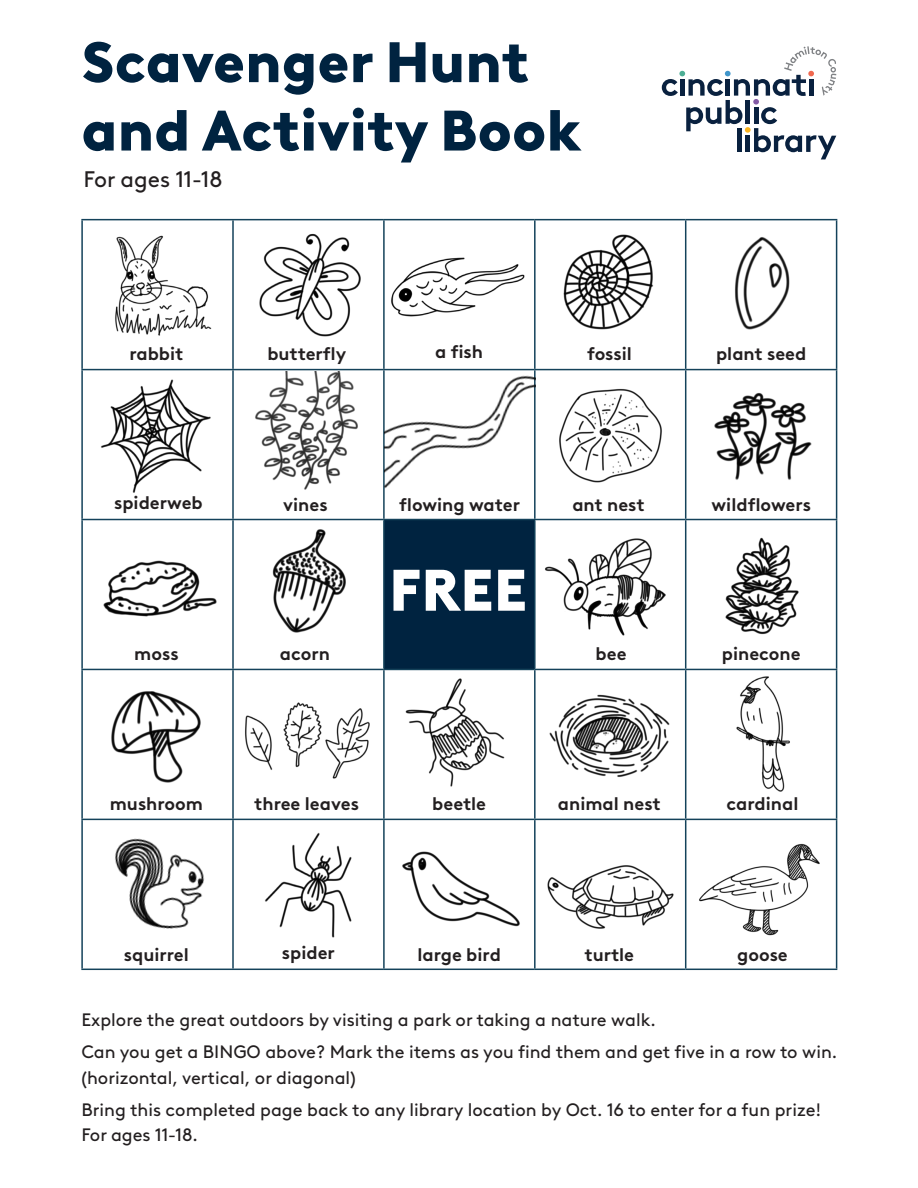
<style>
.page{position:relative;width:918px;height:1188px;background:#fff}
.page>*{position:absolute;margin:0;border:0;box-sizing:border-box;transform-origin:0 0}
.t1{font:900 58.5px "Brown LL";color:#fff}
.t2{font:900 57px/68.4px "Brown LL";color:#002340}
.t3{font:22.5px "Brown LL";color:#231f20}
.t4{font:18px/32.2px "Brown LL";color:#231f20}
.t5{font:700 18px "Brown LL";color:#231f20}
</style>
<div class="page">
<div style="left:384px;top:520px;width:151px;height:149px;background:#002340"></div>
<hr style="left:232px;top:220px;width:2px;height:149px;background:#14425a">
<hr style="left:383px;top:220px;width:2px;height:149px;background:#14425a">
<hr style="left:534px;top:220px;width:2px;height:149px;background:#14425a">
<hr style="left:685px;top:220px;width:1px;height:149px;background:#14425a">
<hr style="left:81px;top:369px;width:152px;height:1px;background:#14425a">
<hr style="left:232px;top:370px;width:2px;height:149px;background:#14425a">
<hr style="left:384px;top:369px;width:151px;height:1px;background:#14425a">
<hr style="left:383px;top:370px;width:2px;height:149px;background:#14425a">
<hr style="left:534px;top:370px;width:2px;height:149px;background:#14425a">
<hr style="left:686px;top:369px;width:151px;height:1px;background:#14425a">
<hr style="left:685px;top:370px;width:1px;height:149px;background:#14425a">
<hr style="left:81px;top:519px;width:152px;height:1px;background:#14425a">
<hr style="left:233px;top:519px;width:151px;height:1px;background:#14425a">
<hr style="left:232px;top:520px;width:2px;height:149px;background:#14425a">
<hr style="left:384px;top:519px;width:151px;height:1px;background:#14425a">
<hr style="left:383px;top:520px;width:2px;height:149px;background:#14425a">
<hr style="left:535px;top:519px;width:151px;height:1px;background:#14425a">
<hr style="left:534px;top:520px;width:2px;height:149px;background:#14425a">
<hr style="left:686px;top:519px;width:151px;height:1px;background:#14425a">
<hr style="left:685px;top:520px;width:1px;height:149px;background:#14425a">
<hr style="left:81px;top:669px;width:152px;height:1px;background:#14425a">
<hr style="left:233px;top:669px;width:151px;height:1px;background:#14425a">
<hr style="left:232px;top:670px;width:2px;height:149px;background:#14425a">
<hr style="left:535px;top:669px;width:151px;height:1px;background:#14425a">
<hr style="left:534px;top:670px;width:2px;height:149px;background:#14425a">
<hr style="left:686px;top:669px;width:151px;height:1px;background:#14425a">
<hr style="left:685px;top:670px;width:1px;height:149px;background:#14425a">
<hr style="left:81px;top:819px;width:152px;height:1px;background:#14425a">
<hr style="left:233px;top:819px;width:151px;height:1px;background:#14425a">
<hr style="left:232px;top:820px;width:2px;height:149px;background:#14425a">
<hr style="left:383px;top:820px;width:2px;height:149px;background:#14425a">
<hr style="left:534px;top:820px;width:2px;height:149px;background:#14425a">
<hr style="left:686px;top:819px;width:151px;height:1px;background:#14425a">
<hr style="left:685px;top:820px;width:1px;height:149px;background:#14425a">
<hr style="left:81px;top:219px;width:152px;height:1px;background:#14425a">
<hr style="left:81px;top:220px;width:2px;height:149px;background:#14425a">
<hr style="left:384px;top:219px;width:151px;height:1px;background:#14425a">
<hr style="left:535px;top:219px;width:151px;height:1px;background:#14425a">
<hr style="left:686px;top:219px;width:151px;height:1px;background:#14425a">
<hr style="left:836px;top:220px;width:1px;height:149px;background:#14425a">
<hr style="left:81px;top:370px;width:2px;height:149px;background:#14425a">
<hr style="left:836px;top:370px;width:1px;height:149px;background:#14425a">
<hr style="left:81px;top:520px;width:2px;height:149px;background:#14425a">
<hr style="left:836px;top:520px;width:1px;height:149px;background:#14425a">
<hr style="left:81px;top:670px;width:2px;height:149px;background:#14425a">
<hr style="left:836px;top:670px;width:1px;height:149px;background:#14425a">
<hr style="left:81px;top:820px;width:2px;height:149px;background:#14425a">
<hr style="left:836px;top:820px;width:1px;height:149px;background:#14425a">
<hr style="left:81px;top:969px;width:152px;height:1px;background:#14425a">
<hr style="left:233px;top:969px;width:151px;height:1px;background:#14425a">
<hr style="left:384px;top:969px;width:151px;height:1px;background:#14425a">
<hr style="left:535px;top:969px;width:151px;height:1px;background:#14425a">
<hr style="left:686px;top:969px;width:151px;height:1px;background:#14425a">
<img style="left:111px;top:691px;width:90px;height:92px">
<img style="left:725px;top:537px;width:74px;height:98px">
<img style="left:81px;top:521px;width:152px;height:147px">
<img style="left:686px;top:370px;width:151px;height:133px">
<img style="left:233px;top:219px;width:151px;height:151px">
<img style="left:81px;top:819px;width:149px;height:147px">
<img style="left:534px;top:222px;width:151px;height:149px">
<img style="left:736px;top:671px;width:100px;height:126px">
<img style="left:535px;top:819px;width:150px;height:147px">
<img style="left:549px;top:694px;width:121px;height:83px">
<img style="left:545px;top:538px;width:121px;height:98px">
<img style="left:255px;top:372px;width:129px;height:125px">
<img style="left:735px;top:222px;width:103px;height:117px">
<img style="left:115px;top:235px;width:97px;height:101px">
<img style="left:382px;top:668px;width:153px;height:159px">
<img style="left:384px;top:819px;width:151px;height:128px">
<img style="left:265px;top:832px;width:87px;height:106px">
<img style="left:385px;top:257px;width:148px;height:112px">
<img style="left:232px;top:672px;width:138px;height:125px">
<img style="left:684px;top:819px;width:152px;height:126px">
<img style="left:540px;top:368px;width:148px;height:127px">
<img style="left:385px;top:370px;width:151px;height:127px">
<img style="left:259px;top:520px;width:97px;height:113px">
<img style="left:84px;top:370px;width:150px;height:147px">
<svg style="left:662px;top:46px;width:174px;height:113px"></svg>
<p class="t2" style="left:81px;top:23px;width:501px">Scavenger Hunt and Activity Book</p>
<p class="t3" style="left:83px;top:162px;width:141px">For ages 11-18</p>
<p class="t5" style="left:129px;top:340px;width:55px">rabbit</p>
<p class="t5" style="left:267px;top:340px;width:80px">butterfly</p>
<p class="t5" style="left:435px;top:338px;width:49px">a fish</p>
<p class="t5" style="left:587px;top:340px;width:46px">fossil</p>
<p class="t5" style="left:716px;top:340px;width:92px">plant seed</p>
<p class="t5" style="left:114px;top:489px;width:90px">spiderweb</p>
<p class="t5" style="left:283px;top:491px;width:46px">vines</p>
<p class="t5" style="left:712px;top:491px;width:101px">wildflowers</p>
<p class="t5" style="left:399px;top:491px;width:122px">flowing water</p>
<p class="t5" style="left:572px;top:491px;width:74px">ant nest</p>
<p class="t1" style="left:389px;top:545px;width:140px">FREE</p>
<p class="t5" style="left:134px;top:640px;width:46px">moss</p>
<p class="t5" style="left:596px;top:640px;width:33px">bee</p>
<p class="t5" style="left:722px;top:640px;width:80px">pinecone</p>
<p class="t5" style="left:280px;top:640px;width:52px">acorn</p>
<p class="t5" style="left:110px;top:790px;width:95px">mushroom</p>
<p class="t5" style="left:254px;top:790px;width:106px">three leaves</p>
<p class="t5" style="left:432px;top:790px;width:55px">beetle</p>
<p class="t5" style="left:558px;top:790px;width:104px">animal nest</p>
<p class="t5" style="left:727px;top:790px;width:73px">cardinal</p>
<p class="t5" style="left:124px;top:940px;width:66px">squirrel</p>
<p class="t5" style="left:282px;top:939px;width:54px">spider</p>
<p class="t5" style="left:417px;top:940px;width:85px">large bird</p>
<p class="t5" style="left:737px;top:940px;width:52px">goose</p>
<p class="t5" style="left:585px;top:940px;width:51px">turtle</p>
<p class="t4" style="left:81px;top:1002px;width:758px">Explore the great outdoors by visiting a park or taking a nature walk.<br>Can you get a BINGO above? Mark the items as you find them and get five in a row to win.</p>
<p class="t4" style="left:81px;top:1060px;width:742px">(horizontal, vertical, or diagonal)<br>Bring this completed page back to any library location by Oct. 16 to enter for a fun prize!</p>
<p class="t4" style="left:81px;top:1118px;width:118px">For ages 11-18.</p>
</div>
